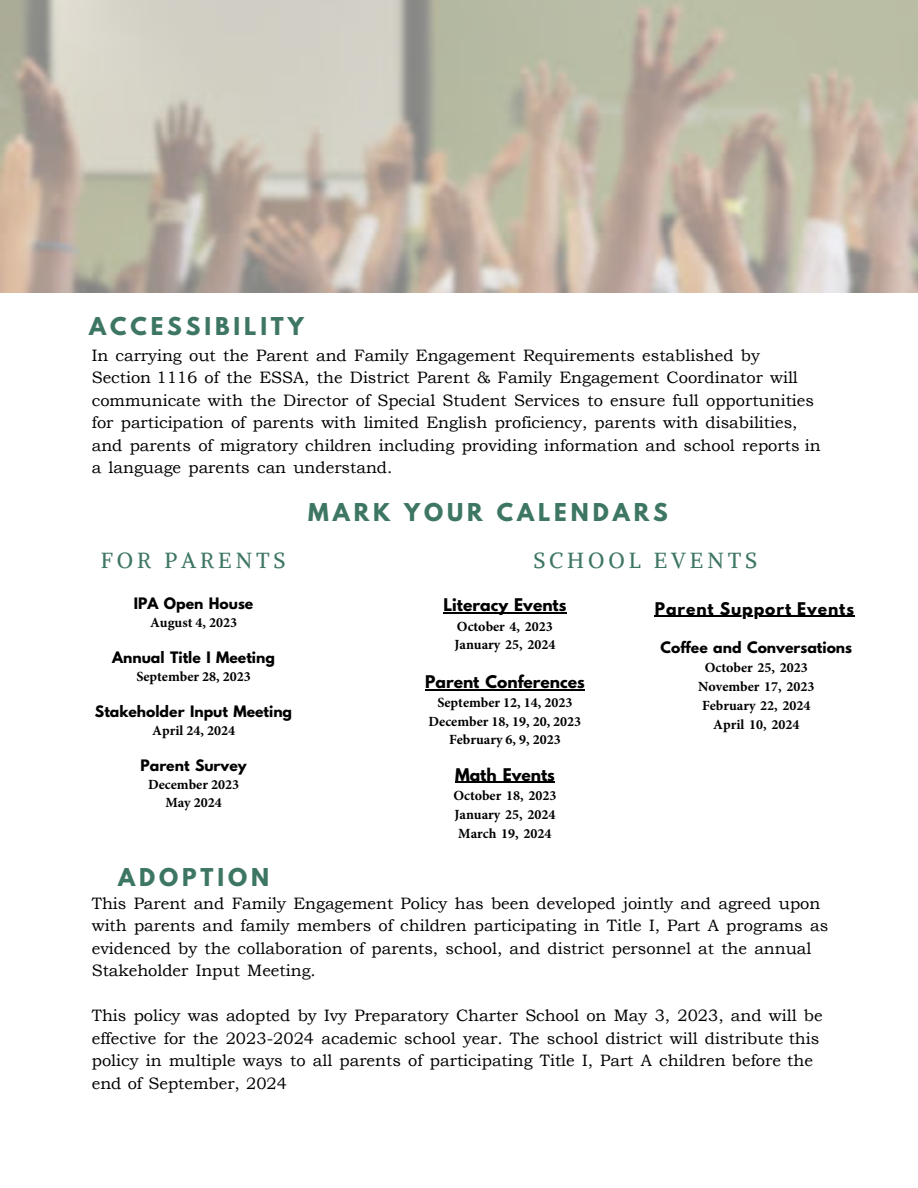
<style>
.page{position:relative;width:918px;height:1188px;background:#fff}
.page>*{position:absolute;margin:0;border:0;box-sizing:border-box;transform-origin:0 0}
.t1{font:700 21.75px "League Spartan";letter-spacing:.18em;color:#3e7664}
.t2{font:21.75px "Alike";letter-spacing:.18em;color:#3e7664}
.t3{font:16.5px/22.5px "Bookman Old Style";color:#000}
.t4{font:700 15.45px "League Spartan";color:#000}
.t5{font:700 15.45px "League Spartan";letter-spacing:.06em;color:#000}
.t6{font:700 13.95px/19px "Minion Pro";color:#000;text-align:center}
.t7{font:700 13.95px/17.7px "League Spartan";color:#000;text-align:center}
.s1{font-family:"Minion Pro"}
.s2{font-family:"League Spartan"}
</style>
<div class="page">
<hr style="left:655px;top:616px;width:200px;height:1px;background:#000">
<hr style="left:444px;top:612px;width:122px;height:1px;background:#000">
<hr style="left:425px;top:689px;width:160px;height:1px;background:#000">
<hr style="left:455px;top:782px;width:47px;height:1px;background:#000">
<hr style="left:503px;top:782px;width:52px;height:1px;background:#000">
<p class="t1" style="left:89px;top:316px;width:216px">ACCESSIBILITY</p>
<p class="t3" style="left:92px;top:344px;width:730px">In carrying out the Parent and Family Engagement Requirements established by Section 1116 of the ESSA, the District Parent &amp; Family Engagement Coordinator will communicate with the Director of Special Student Services to ensure full opportunities for participation of parents with limited English proficiency, parents with disabilities, and parents of migratory children including providing information and school reports in a language parents can understand.</p>
<p class="t1" style="left:308px;top:502px;width:361px">MARK YOUR CALENDARS</p>
<p class="t2" style="left:101px;top:546px;width:186px">FOR PARENTS</p>
<p class="t2" style="left:533px;top:546px;width:225px">SCHOOL EVENTS</p>
<p class="t7" style="left:134px;top:596px;width:121px">IPA Open House<br><span class="s1">August 4, 2023</span></p>
<p class="t7" style="left:112px;top:650px;width:164px">Annual Title I Meeting<br><span class="s1">September 28, 2023</span></p>
<p class="t7" style="left:95px;top:704px;width:199px">Stakeholder Input Meeting<br><span class="s1">April 24, 2024</span></p>
<p class="t6" style="left:140px;top:757px;width:108px;line-height:18px"><span class="s2">Parent Survey<br></span>December 2023<br>May 2024</p>
<p class="t1" style="left:118px;top:866px;width:152px">ADOPTION</p>
<p class="t4" style="left:444px;top:597px;width:124px">Literacy Events</p>
<p class="t6" style="left:454px;top:616px;width:103px;text-align:left">October 4, 2023<br>January 25, 2024</p>
<p class="t4" style="left:425px;top:674px;width:161px">Parent Conferences</p>
<p class="t6" style="left:429px;top:693px;width:154px;line-height:18.5px">September 12, 14, 2023<br>December 18, 19, 20, 2023<br>February 6, 9, 2023</p>
<p class="t4" style="left:455px;top:767px;width:101px">Math Events</p>
<p class="t6" style="left:453px;top:786px;width:104px;text-align:justify">October 18, 2023<br>January 25, 2024<br>March 19, 2024</p>
<p class="t5" style="left:655px;top:601px;width:201px">Parent Support Events</p>
<p class="t6" style="left:661px;top:639px;width:193px"><span class="s2">Coffee and Conversations<br></span>October 25, 2023<br>November 17, 2023<br>February 22, 2024<br>April 10, 2024</p>
<p class="t3" style="left:92px;top:892px;width:738px">This Parent and Family Engagement Policy has been developed jointly and agreed upon with parents and family members of children participating in Title I, Part A programs as evidenced by the collaboration of parents, school, and district personnel at the annual Stakeholder Input Meeting.</p>
<p class="t3" style="left:92px;top:1005px;width:732px">This policy was adopted by Ivy Preparatory Charter School on May 3, 2023, and will be effective for the 2023-2024 academic school year. The school district will distribute this policy in multiple ways to all parents of participating Title I, Part A children before the end of September, 2024</p>
</div>
